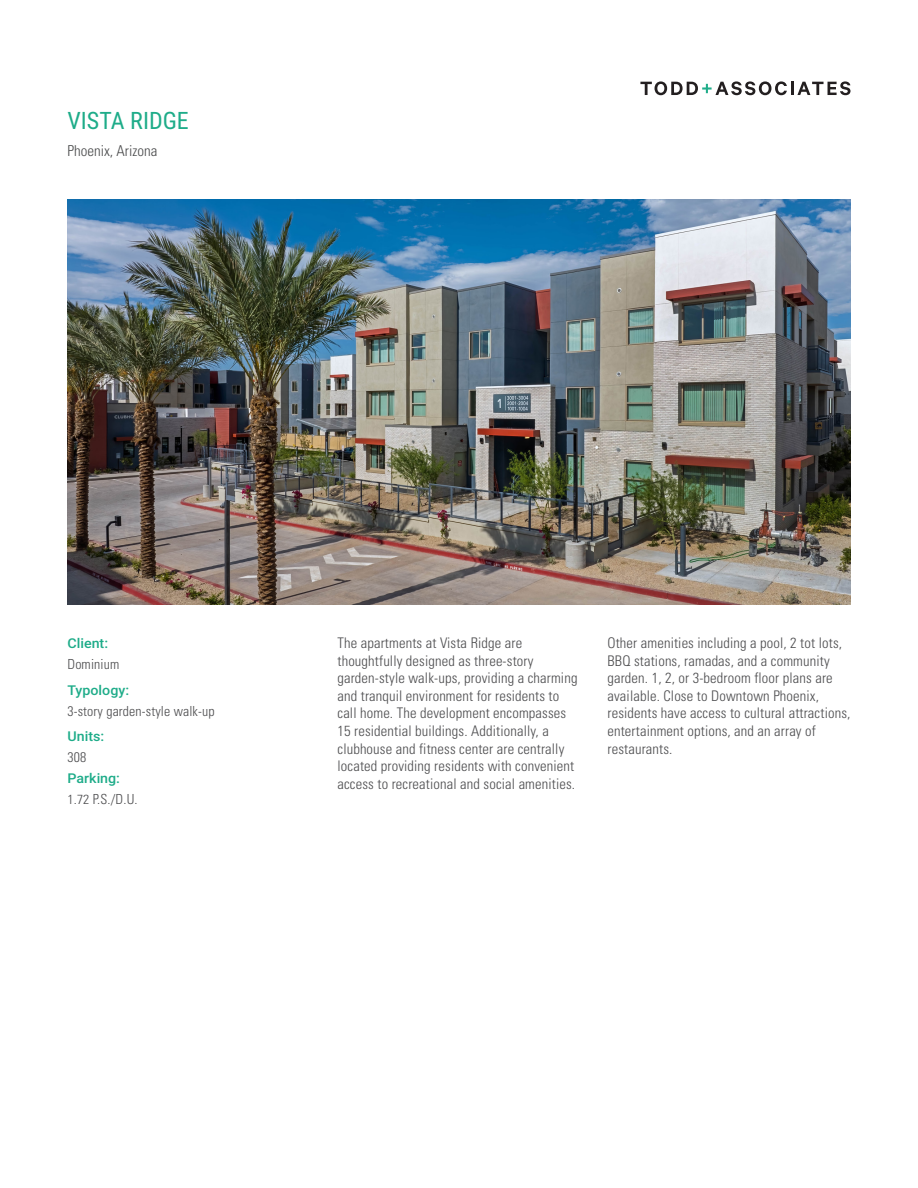
<style>
.page{position:relative;width:918px;height:1188px;background:#fff}
.page>*{position:absolute;margin:0;border:0;box-sizing:border-box;transform-origin:0 0}
.t1{font:24px "Roboto Condensed";color:#1eac89}
.t2{font:300 condensed 15px "Univers";color:#4b4c4d}
.t3{font:300 condensed 14.7px/17.5px "Univers";letter-spacing:.01em;color:#4d4d4f}
.t4{font:300 condensed 13.8px "Univers";letter-spacing:.01em;color:#4d4d4f}
.t5{font:500 13.5px "Roboto";color:#1eac89;scale:1.05 1}
.s1{font-size:13.2px}
</style>
<div class="page">
<img style="left:68px;top:199px;width:782px;height:405px">
<svg style="left:640px;top:81px;width:210px;height:14px"></svg>
<p class="t1" style="left:68px;top:104px;width:123px">VISTA RIDGE</p>
<p class="t2" style="left:68px;top:142px;width:91px">Phoenix, Arizona</p>
<p class="t5" style="left:68px;top:634px;width:40px">Client:</p>
<p class="t4" style="left:68px;top:656px;width:53px">Dominium</p>
<p class="t5" style="left:68px;top:681px;width:60px">Typology:</p>
<p class="t4" style="left:68px;top:703px;width:149px">3-story garden-style walk-up</p>
<p class="t5" style="left:68px;top:727px;width:36px">Units:</p>
<p class="t4" style="left:68px;top:749px;width:20px">308</p>
<p class="t5" style="left:68px;top:769px;width:52px">Parking:</p>
<p class="t4" style="left:68px;top:791px;width:72px"><span class="s1">1.72</span> P.S./D.U.</p>
<p class="t3" style="left:338px;top:634px;width:242px">The apartments at Vista Ridge are thoughtfully designed as three-story garden-style walk-ups, providing a charming and tranquil environment for residents to call home. The development encompasses 15 residential buildings. Additionally, a clubhouse and fitness center are centrally located providing residents with convenient access to recreational and social amenities.</p>
<p class="t3" style="left:608px;top:634px;width:244px">Other amenities including a pool, 2 tot lots, BBQ stations, ramadas, and a community garden. 1, 2, or 3-bedroom floor plans are available. Close to Downtown Phoenix, residents have access to cultural attractions, entertainment options, and an array of restaurants.</p>
</div>
